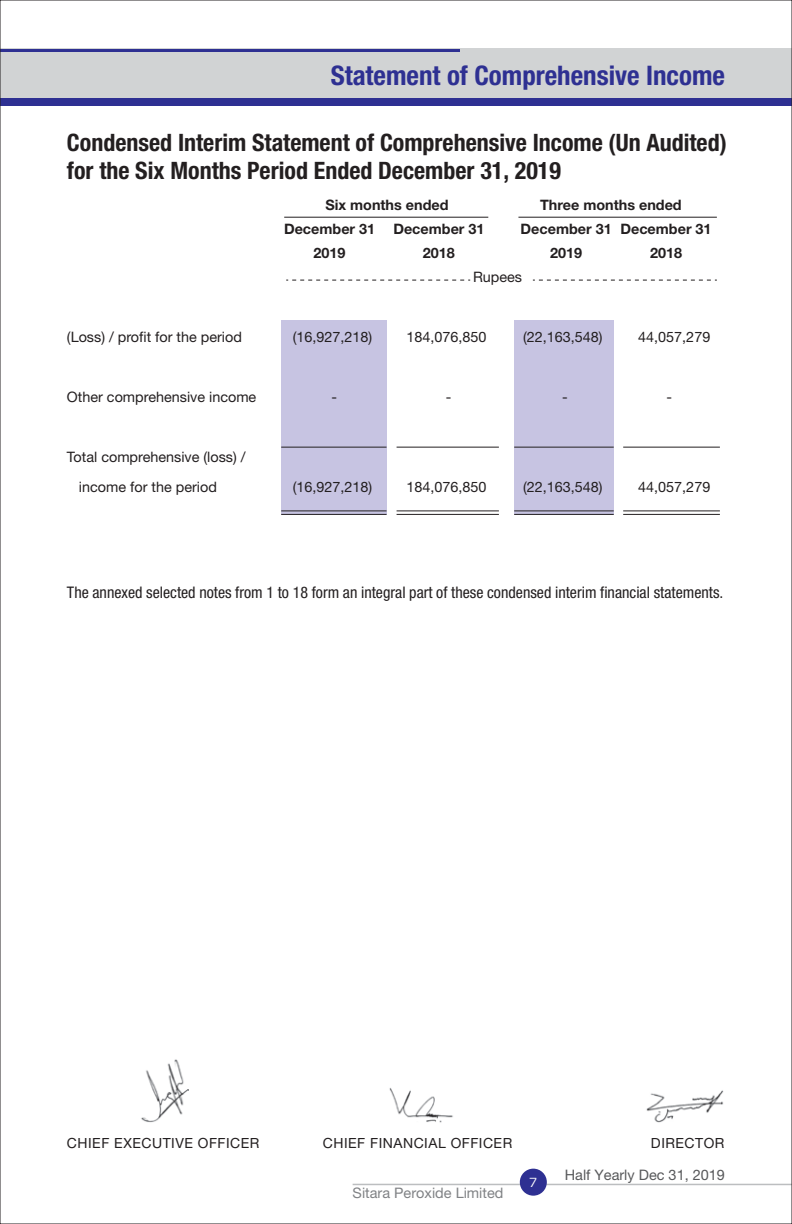
<style>
.page{position:relative;width:792px;height:1224px;background:#fff}
.page>*{position:absolute;margin:0;border:0;box-sizing:border-box;transform-origin:0 0}
.t1{font:700 condensed 27px "Helvetica Neue";color:#2e3092}
.t2{font:700 condensed 24px/28px "Helvetica Neue";color:#231f20}
.t3{font:condensed 16px "Helvetica Neue";color:#231f20}
.t4{font:14.4px/30px "Helvetica Neue";color:#231f20}
.t5{font:700 14.4px "Helvetica Neue";color:#231f20}
.t6{font:14.4px "Helvetica Neue";color:#808285}
.t7{font:14.4px "Helvetica Neue";color:#58595b}
.t8{font:14px "Helvetica Neue";letter-spacing:.035em;color:#231f20}
.t9{font:13.6px "Eurostile";color:#fff}
</style>
<div class="page">
<div style="left:0;top:49px;width:792px;height:57px;background:#d1d3d4"></div>
<hr style="left:0;top:49px;width:460px;height:3px;background:#2e3092">
<div style="left:0;top:99px;width:792px;height:7px;background:#2e3092"></div>
<hr style="left:353px;top:1184px;width:439px;height:1px;background:#bcbec0">
<div style="left:520px;top:1169px;width:27px;height:27px;background:#2e3092;border-radius:50%"></div>
<img style="left:646px;top:1090px;width:78px;height:33px">
<img style="left:141px;top:1059px;width:48px;height:64px">
<img style="left:389px;top:1088px;width:64px;height:35px">
<div style="left:514px;top:320px;width:100px;height:194px;background:#c7c4e2"></div>
<div style="left:281px;top:320px;width:106px;height:194px;background:#c7c4e2"></div>
<svg style="left:533px;top:280px;width:184px;height:1px"></svg>
<svg style="left:286px;top:280px;width:184px;height:1px"></svg>
<hr style="left:623px;top:511px;width:97px;height:1px;background:#231f20">
<hr style="left:514px;top:511px;width:100px;height:1px;background:#231f20">
<hr style="left:623px;top:514px;width:97px;height:1px;background:#231f20">
<hr style="left:514px;top:514px;width:100px;height:1px;background:#231f20">
<hr style="left:397px;top:511px;width:102px;height:1px;background:#231f20">
<hr style="left:281px;top:511px;width:106px;height:1px;background:#231f20">
<hr style="left:623px;top:447px;width:97px;height:1px;background:#231f20">
<hr style="left:514px;top:447px;width:100px;height:1px;background:#231f20">
<hr style="left:397px;top:447px;width:102px;height:1px;background:#231f20">
<hr style="left:281px;top:447px;width:106px;height:1px;background:#231f20">
<hr style="left:397px;top:514px;width:102px;height:1px;background:#231f20">
<hr style="left:281px;top:514px;width:106px;height:1px;background:#231f20">
<hr style="left:518px;top:217px;width:199px;height:1px;background:#231f20">
<hr style="left:284px;top:217px;width:204px;height:1px;background:#231f20">
<h1 class="t1" style="left:331px;top:59px;width:396px">Statement of Comprehensive Income</h1>
<h2 class="t2" style="left:67px;top:128px;width:661px">Condensed Interim Statement of Comprehensive Income (Un Audited) for the Six Months Period Ended December 31, 2019</h2>
<p class="t5" style="left:325px;top:196px;width:125px">Six months ended</p>
<p class="t5" style="left:540px;top:196px;width:143px">Three months ended</p>
<p class="t5" style="left:284px;top:220px;width:93px">December 31</p>
<p class="t5" style="left:393px;top:220px;width:93px">December 31</p>
<p class="t5" style="left:521px;top:220px;width:193px">December 31 December 31</p>
<p class="t5" style="left:314px;top:244px;width:34px">2019</p>
<p class="t5" style="left:423px;top:244px;width:34px">2018</p>
<p class="t5" style="left:550px;top:244px;width:34px">2019</p>
<p class="t5" style="left:650px;top:244px;width:34px">2018</p>
<p class="t4" style="left:473px;top:261px;width:51px">Rupees</p>
<p class="t4" style="left:67px;top:321px;width:176px">(Loss) / profit for the period</p>
<p class="t4" style="left:293px;top:321px;width:81px">(16,927,218)</p>
<p class="t4" style="left:406px;top:321px;width:82px">184,076,850</p>
<p class="t4" style="left:523px;top:321px;width:81px">(22,163,548)</p>
<p class="t4" style="left:638px;top:321px;width:74px">44,057,279</p>
<p class="t4" style="left:67px;top:381px;width:191px">Other comprehensive income</p>
<p class="t4" style="left:332px;top:381px;width:7px">-</p>
<p class="t4" style="left:446px;top:381px;width:7px">-</p>
<p class="t4" style="left:562px;top:381px;width:7px">-</p>
<p class="t4" style="left:667px;top:381px;width:7px">-</p>
<p class="t4" style="left:79px;top:441px;width:168px;text-indent:-12px">Total comprehensive (loss) / income for the period</p>
<p class="t4" style="left:293px;top:471px;width:81px">(16,927,218)</p>
<p class="t4" style="left:406px;top:471px;width:82px">184,076,850</p>
<p class="t4" style="left:523px;top:471px;width:81px">(22,163,548)</p>
<p class="t4" style="left:638px;top:471px;width:74px">44,057,279</p>
<p class="t3" style="left:67px;top:583px;width:658px">The annexed selected notes from 1 to 18 form an integral part of these condensed interim financial statements.</p>
<p class="t8" style="left:67px;top:1134px;width:194px">CHIEF EXECUTIVE OFFICER</p>
<p class="t8" style="left:323px;top:1134px;width:191px">CHIEF FINANCIAL OFFICER</p>
<p class="t8" style="left:651px;top:1134px;width:75px">DIRECTOR</p>
<p class="t6" style="left:353px;top:1185px;width:152px">Sitara Peroxide Limited</p>
<p class="t9" style="left:529px;top:1175px;width:10px">7</p>
<p class="t7" style="left:565px;top:1166px;width:162px">Half Yearly Dec 31, 2019</p>
</div>
